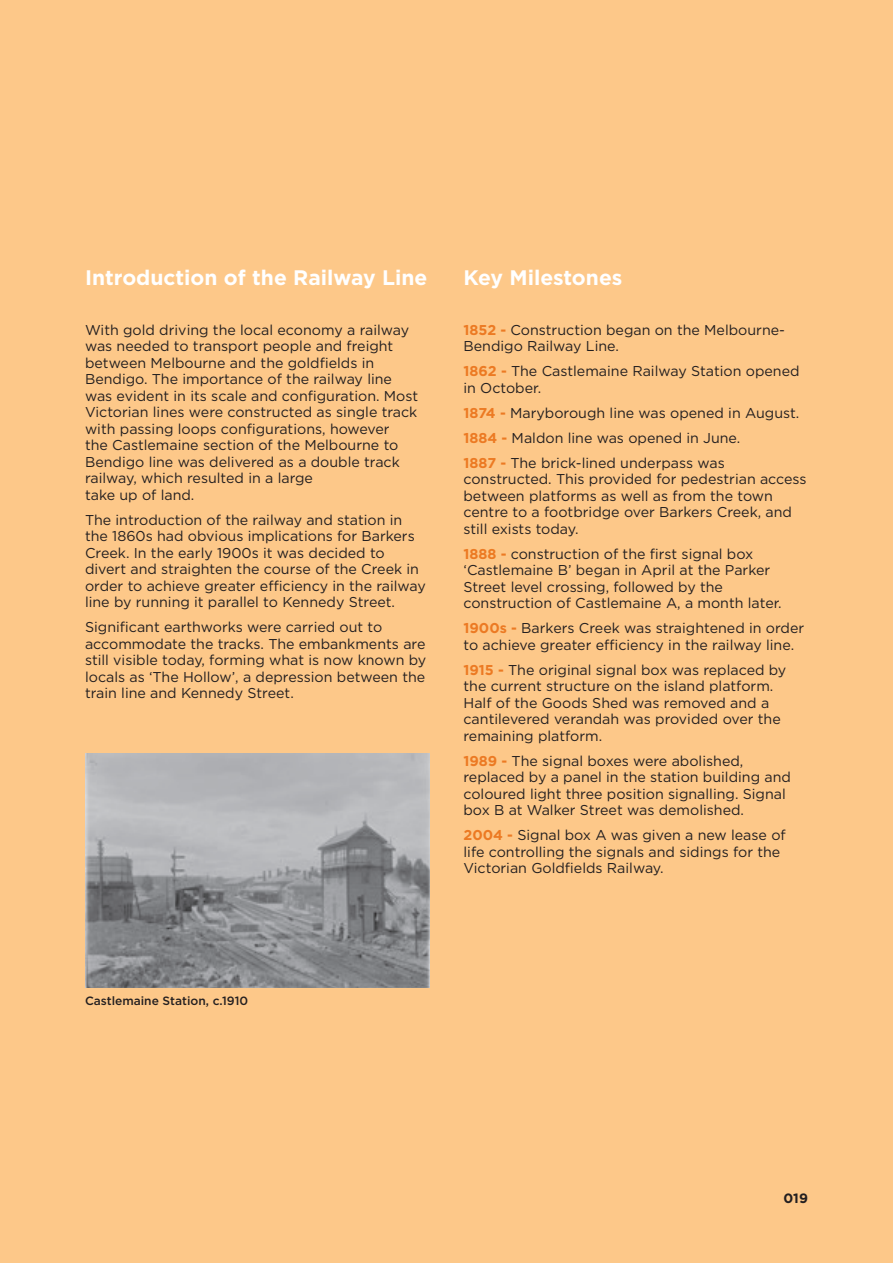
<style>
.page{position:relative;width:893px;height:1263px;background:#fdc889}
.page>*{position:absolute;margin:0;border:0;box-sizing:border-box;transform-origin:0 0}
.t1{font:700 21px "Gotham";color:#fff}
.t2{font:14.25px/16.5px "Gotham";color:#231f20}
.t3{font:700 13.5px "Gotham";color:#231f20}
.t4{font:500 12px "Gotham";color:#231f20}
.s1{font-weight:700;color:#ec7a23}
</style>
<div class="page">
<img style="left:85px;top:753px;width:344px;height:234px">
<h1 class="t1" style="left:85px;top:263px;width:344px">Introduction of the Railway Line</h1>
<p class="t2" style="left:85px;top:321px;width:335px">With gold driving the local economy a railway was needed to transport people and freight between Melbourne and the goldfields in Bendigo. The importance of the railway line was evident in its scale and configuration. Most Victorian lines were constructed as single track with passing loops configurations, however<br>the Castlemaine section of the Melbourne to Bendigo line was delivered as a double track railway, which resulted in a large<br>take up of land.</p>
<p class="t2" style="left:85px;top:511px;width:342px">The introduction of the railway and station in the 1860s had obvious implications for Barkers Creek. In the early 1900s it was decided to divert and straighten the course of the Creek in order to achieve greater efficiency in the railway line by running it parallel to Kennedy Street.</p>
<p class="t2" style="left:85px;top:619px;width:343px">Significant earthworks were carried out to accommodate the tracks. The embankments are still visible today, forming what is now known by locals as ‘The Hollow’, a depression between the train line and Kennedy Street.</p>
<h1 class="t1" style="left:463px;top:263px;width:160px">Key Milestones</h1>
<p class="t2" style="left:463px;top:321px;width:323px"><span class="s1">1852 -</span> Construction began on the Melbourne-<br>Bendigo Railway Line.</p>
<p class="t2" style="left:463px;top:363px;width:338px"><span class="s1">1862 -</span> The Castlemaine Railway Station opened in October.</p>
<p class="t2" style="left:463px;top:400px;width:337px;line-height:25px"><span class="s1">1874 -</span> Maryborough line was opened in August.<br><span class="s1">1884 -</span> Maldon line was opened in June.<br><span class="s1">1887 -</span> The brick-lined underpass was</p>
<p class="t2" style="left:463px;top:471px;width:345px">constructed. This provided for pedestrian access between platforms as well as from the town centre to a footbridge over Barkers Creek, and still exists today.</p>
<p class="t2" style="left:463px;top:545px;width:320px"><span class="s1">1888 -</span> construction of the first signal box ‘Castlemaine B’ began in April at the Parker Street level crossing, followed by the construction of Castlemaine A, a month later.</p>
<p class="t2" style="left:463px;top:620px;width:342px"><span class="s1">1900s -</span> Barkers Creek was straightened in order to achieve greater efficiency in the railway line.</p>
<p class="t2" style="left:463px;top:661px;width:324px"><span class="s1">1915 -</span> The original signal box was replaced by the current structure on the island platform.<br>Half of the Goods Shed was removed and a cantilevered verandah was provided over the remaining platform.</p>
<p class="t2" style="left:463px;top:752px;width:329px"><span class="s1">1989 -</span> The signal boxes were abolished, replaced by a panel in the station building and coloured light three position signalling. Signal box B at Walker Street was demolished.</p>
<p class="t2" style="left:463px;top:827px;width:324px"><span class="s1">2004 -</span> Signal box A was given a new lease of life controlling the signals and sidings for the<br>Victorian Goldfields Railway.</p>
<p class="t4" style="left:85px;top:993px;width:165px">Castlemaine Station, c.1910</p>
<p class="t3" style="left:783px;top:1189px;width:26px">019</p>
</div>
